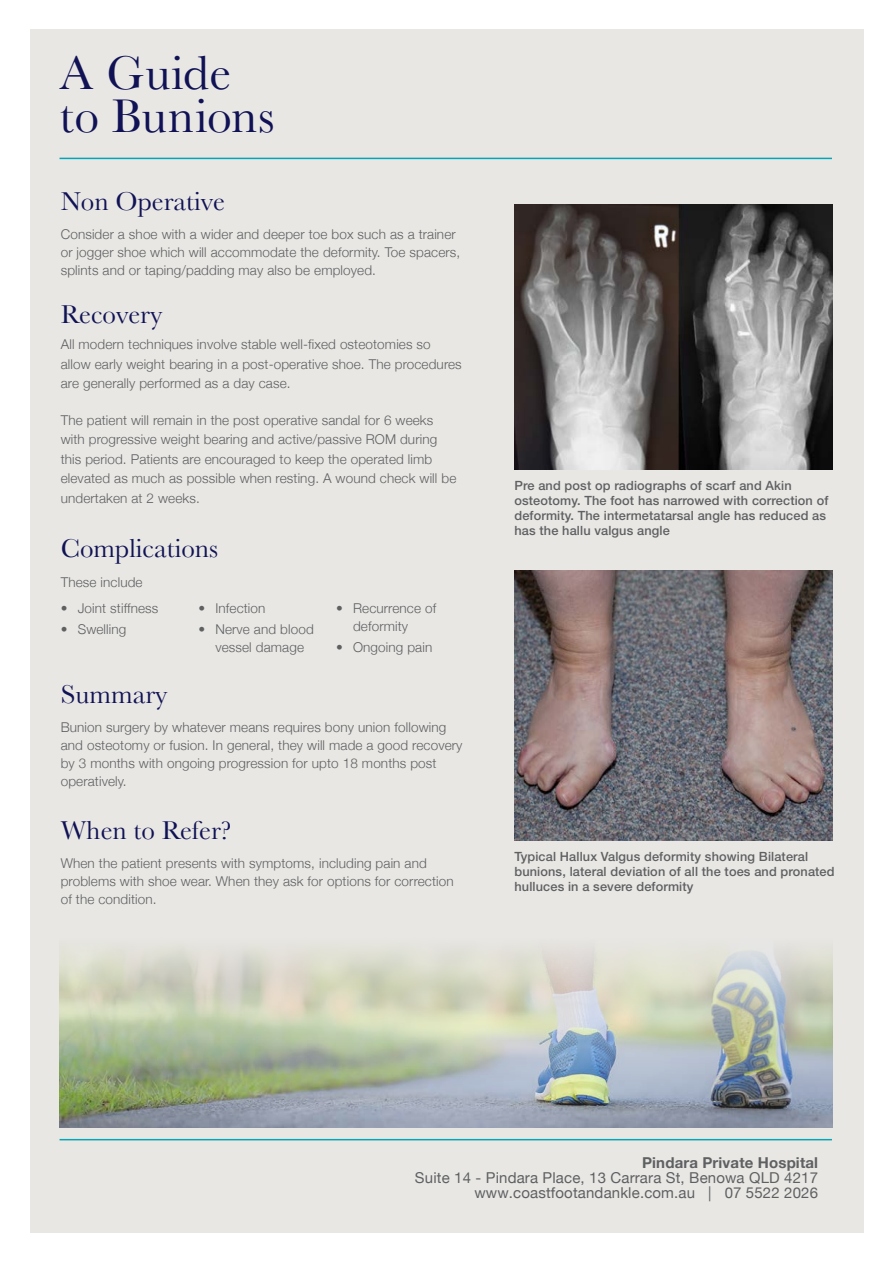
<style>
.page{position:relative;width:893px;height:1263px;background:#fff}
.page>*{position:absolute;margin:0;border:0;box-sizing:border-box;transform-origin:0 0}
.t1{font:49.5px/43.5px "Baskerville";letter-spacing:.01em;color:#101255}
.t2{font:27px "Baskerville";color:#101255}
.t3{font:15px/15px "Helvetica Neue";letter-spacing:.01em;color:#5f6062;text-align:right}
.t4{font:700 15px "Helvetica Neue";letter-spacing:.01em;color:#5f6062}
.t5{font:300 13.5px/18px "Helvetica Neue";letter-spacing:.01em;color:#5f6062}
.t6{font:500 12.75px/15px "Helvetica Neue";letter-spacing:.01em;color:#5f6062}
</style>
<div class="page">
<div style="left:30px;top:30px;width:833px;height:1203px;background:#e8e7e4"></div>
<hr style="left:60px;top:1139px;width:772px;height:1px;background:#00a7b8">
<img style="left:514px;top:570px;width:319px;height:270px">
<img style="left:514px;top:204px;width:319px;height:266px">
<img style="left:60px;top:947px;width:773px;height:180px">
<hr style="left:60px;top:158px;width:772px;height:1px;background:#00a7b8">
<h1 class="t1" style="left:60px;top:50px;width:216px">A Guide to Bunions</h1>
<h2 class="t2" style="left:61px;top:185px;width:166px">Non Operative</h2>
<p class="t5" style="left:61px;top:224px;width:401px">Consider a shoe with a wider and deeper toe box such as a trainer or jogger shoe which will accommodate the deformity. Toe spacers, splints and or taping/padding may also be employed.</p>
<h2 class="t2" style="left:61px;top:299px;width:103px">Recovery</h2>
<p class="t5" style="left:61px;top:334px;width:403px;line-height:19.5px">All modern techniques involve stable well-fixed osteotomies so allow early weight bearing in a post-operative shoe. The procedures are generally performed as a day case.</p>
<p class="t5" style="left:61px;top:409px;width:397px;line-height:19.5px">The patient will remain in the post operative sandal for 6 weeks with progressive weight bearing and active/passive ROM during this period. Patients are encouraged to keep the operated limb elevated as much as possible when resting. A wound check will be undertaken at 2 weeks.</p>
<h2 class="t2" style="left:61px;top:532px;width:159px">Complications</h2>
<p class="t5" style="left:61px;top:572px;width:83px">These include</p>
<p class="t5" style="left:61px;top:599px;width:99px">• Joint stiffness</p>
<p class="t5" style="left:61px;top:619px;width:67px">• Swelling</p>
<p class="t5" style="left:198px;top:599px;width:69px">• Infection</p>
<p class="t5" style="left:198px;top:619px;width:117px;text-align:center">• Nerve and blood vessel damage</p>
<p class="t5" style="left:353px;top:599px;width:85px;text-indent:-17px">• Recurrence of deformity</p>
<p class="t5" style="left:336px;top:637px;width:98px">• Ongoing pain</p>
<p class="t6" style="left:514px;top:478px;width:315px">Pre and post op radiographs of scarf and Akin osteotomy. The foot has narrowed with correction of deformity. The intermetatarsal angle has reduced as has the hallu valgus angle</p>
<h2 class="t2" style="left:61px;top:678px;width:108px">Summary</h2>
<p class="t5" style="left:61px;top:717px;width:403px">Bunion surgery by whatever means requires bony union following and osteotomy or fusion. In general, they will made a good recovery by 3 months with ongoing progression for upto 18 months post operatively.</p>
<h2 class="t2" style="left:61px;top:814px;width:172px">When to Refer?</h2>
<p class="t5" style="left:61px;top:853px;width:395px">When the patient presents with symptoms, including pain and problems with shoe wear. When they ask for options for correction of the condition.</p>
<p class="t6" style="left:514px;top:849px;width:322px">Typical Hallux Valgus deformity showing Bilateral bunions, lateral deviation of all the toes and pronated hulluces in a severe deformity</p>
<p class="t4" style="left:642px;top:1151px;width:177px">Pindara Private Hospital</p>
<p class="t3" style="left:415px;top:1171px;width:405px">Suite 14 - Pindara Place, 13 Carrara St, Benowa QLD 4217 www.coastfootandankle.com.au | 07 5522 2026</p>
</div>
